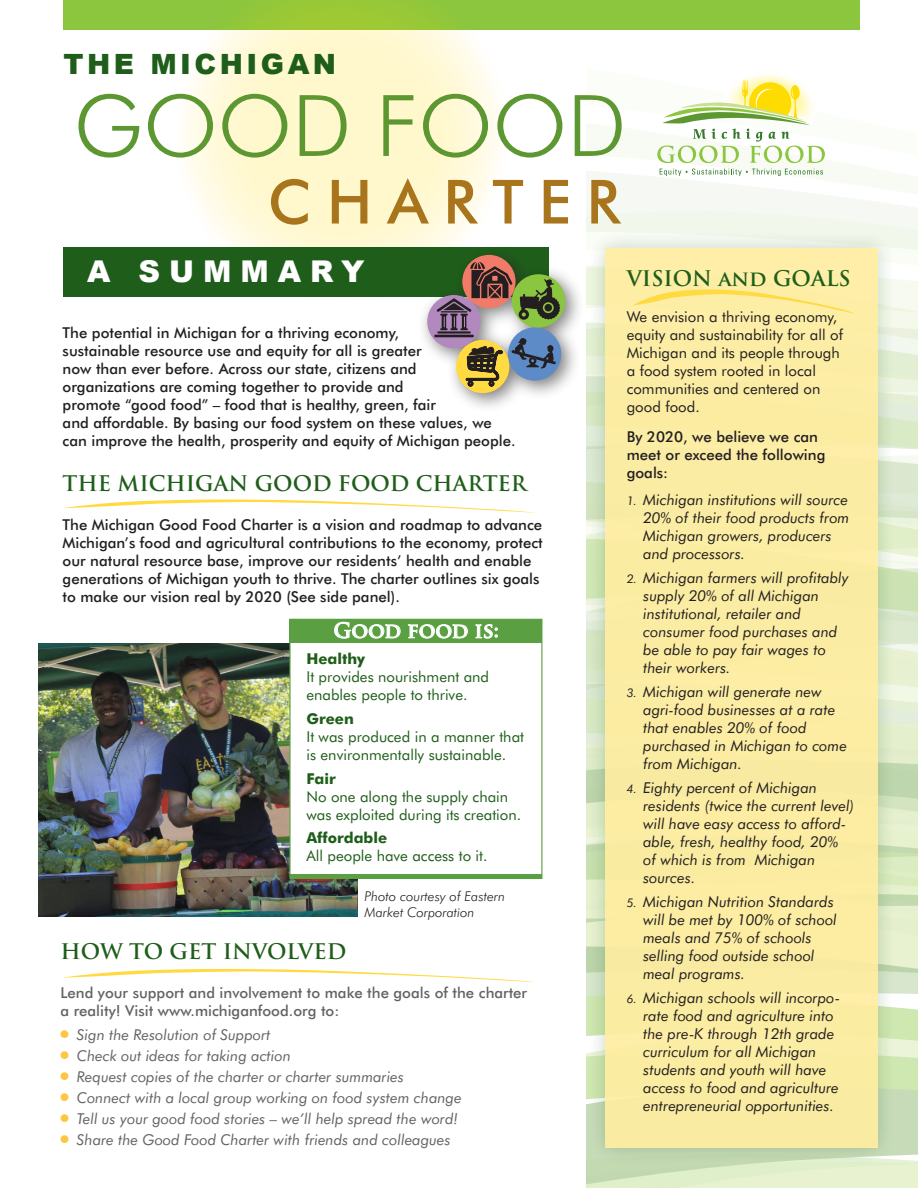
<style>
.page{position:relative;width:918px;height:1188px;background:#fff}
.page>*{position:absolute;margin:0;border:0;box-sizing:border-box;transform-origin:0 0}
.t1{font:300 85.05px "Futura BT";color:#5c9731}
.t2{font:500 61.05px "Futura BT";letter-spacing:.25em;color:#a8741c}
.t3{font:900 30px "Arial";letter-spacing:.3em;color:#fff}
.t4{font:900 27.9px "Arial";letter-spacing:.125em;color:#1f5e1a}
.subhead2{font:700 21px "Trajan Pro";color:#1f5e1a}
.t5{font:700 20.25px "Trajan Pro";color:#fff}
.header_text{font:italic 15px/18px "Futura BT";color:#231f20}
.main_text{font:500 15px/18px "Futura BT";color:#231f20}
.main_text-2{font:italic 15px "Futura BT";color:#636366}
.t6{font:15px "Futura BT";color:#1f5e1a}
.header_text-2{font:15px/18px "Futura BT";color:#231f20}
.main_text-3{font:500 15px "Futura BT";color:#636366}
.header_text-3{font:500 15px/18px "Futura BT";color:#231f20}
.t7{font:700 15px "Futura BT";color:#1f5e1a}
.main_text-4{font:italic 300 13.5px/16.2px "Futura BT";color:#231f20}
.s1{font-size:12px}
</style>
<div class="page">
<svg style="left:586px;top:124px;width:332px;height:126px;fill:#f6f9f3"></svg>
<svg style="left:896px;top:721px;width:22px;height:157px;background:#d7e7c2"></svg>
<svg style="left:896px;top:333px;width:22px;height:209px;background:#e3eed6"></svg>
<svg style="left:896px;top:878px;width:22px;height:209px;background:#dcebc6"></svg>
<div style="left:586px;top:229px;width:310px;height:937px;background:#1f5e1a;opacity:.28"></div>
<div style="left:605px;top:248px;width:273px;height:900px;background:#ffed9f"></div>
<svg style="left:633px;top:289px;width:221px;height:25px"></svg>
<svg style="left:657px;top:79px;width:168px;height:84px"></svg>
<svg style="left:660px;top:169px;width:163px;height:7px"></svg>
<svg style="left:63px;top:969px;width:471px;height:13px"></svg>
<div style="left:63px;top:0;width:797px;height:30px;background:#8bc63e"></div>
<svg style="left:63px;top:499px;width:472px;height:14px"></svg>
<svg style="left:184px;top:0;width:316px;height:247px;fill:#fff8ce"></svg>
<div style="left:63px;top:247px;width:486px;height:50px;background:#1f5e1a"></div>
<div style="left:417px;top:245px;width:168px;height:168px;background:#231f20;opacity:.58"></div>
<div style="left:508px;top:327px;width:53px;height:54px;background:#5d8bc8;border-radius:50%"></div>
<svg style="left:511px;top:338px;width:45px;height:31px"></svg>
<div style="left:456px;top:340px;width:53px;height:53px;background:#ffda41;border-radius:50%"></div>
<svg style="left:466px;top:346px;width:37px;height:40px"></svg>
<svg style="left:427px;top:295px;width:53px;height:53px"></svg>
<hr style="left:437px;top:331px;width:34px;height:3px;background:#231f20">
<hr style="left:434px;top:335px;width:40px;height:2px;background:#231f20">
<div style="left:512px;top:274px;width:53px;height:54px;background:#8bc640;border-radius:50%"></div>
<svg style="left:519px;top:279px;width:41px;height:41px"></svg>
<div style="left:462px;top:255px;width:54px;height:53px;background:#f17a69;border-radius:50%"></div>
<svg style="left:437px;top:262px;width:75px;height:68px"></svg>
<img style="left:39px;top:644px;width:318px;height:272px">
<div style="left:289px;top:619px;width:253px;height:260px;background:#fff;border:1px solid #5aa042"></div>
<div style="left:289px;top:619px;width:253px;height:24px;background:#5aa042"></div>
<div style="left:290px;top:874px;width:251px;height:5px;background:#5aa042"></div>
<svg style="left:334px;top:622px;width:67px;height:17px"></svg>
<svg style="left:408px;top:624px;width:60px;height:15px"></svg>
<svg style="left:475px;top:624px;width:23px;height:15px"></svg>
<svg style="left:586px;top:1153px;width:332px;height:35px;background:#d7e7c3"></svg>
<p class="t4" style="left:63px;top:49px;width:274px">THE MICHIGAN</p>
<p class="t1" style="left:74px;top:74px;width:554px">GOOD FOOD</p>
<p class="t2" style="left:268px;top:165px;width:354px">CHARTER</p>
<p class="t3" style="left:87px;top:255px;width:279px">A SUMMARY</p>
<p class="subhead2" style="left:627px;top:265px;width:226px">VISION and GOALS</p>
<p class="header_text-2" style="left:627px;top:307px;width:218px">We envision a thriving economy, equity and sustainability for all of<br>Michigan and its people through</p>
<p class="header_text-2" style="left:627px;top:361px;width:191px">a food system rooted in local</p>
<p class="header_text-2" style="left:627px;top:379px;width:195px">communities and centered on good food.</p>
<p class="header_text-3" style="left:627px;top:427px;width:200px">By 2020, we believe we can meet or exceed the following goals:</p>
<p class="header_text" style="left:643px;top:490px;width:208px;text-indent:-16px"><span class="s1">1.</span> Michigan institutions will source<br>20% of their food products from<br>Michigan growers, producers and processors.</p>
<p class="header_text" style="left:643px;top:568px;width:207px;text-indent:-16px"><span class="s1">2.</span> Michigan farmers will profitably supply 20% of all Michigan institutional, retailer and consumer food purchases and be able to pay fair wages to their workers.</p>
<p class="header_text" style="left:643px;top:682px;width:205px;text-indent:-16px"><span class="s1">3.</span> Michigan will generate new agri-food businesses at a rate that enables 20% of food purchased in Michigan to come from Michigan.</p>
<p class="header_text" style="left:643px;top:778px;width:213px;text-indent:-16px"><span class="s1">4.</span> Eighty percent of Michigan residents (twice the current level) will have easy access to afford&shy;able, fresh, healthy food, 20% of which is from Michigan sources.</p>
<p class="header_text" style="left:643px;top:892px;width:195px;text-indent:-16px"><span class="s1">5.</span> Michigan Nutrition Standards will be met by 100% of school meals and 75% of schools selling food outside school meal programs.</p>
<p class="header_text" style="left:643px;top:988px;width:198px;text-indent:-16px"><span class="s1">6.</span> Michigan schools will incorpo&shy;rate food and agriculture into the pre-K through 12th grade curriculum for all Michigan students and youth will have access to food and agriculture entrepreneurial opportunities.</p>
<p class="main_text" style="left:63px;top:323px;width:338px">The potential in Michigan for a thriving economy,</p>
<p class="main_text" style="left:63px;top:341px;width:360px">sustainable resource use and equity for all is greater</p>
<p class="main_text" style="left:63px;top:359px;width:356px">now than ever before. Across our state, citizens and</p>
<p class="main_text" style="left:63px;top:377px;width:342px">organizations are coming together to provide and</p>
<p class="main_text" style="left:63px;top:395px;width:375px">promote “good food” – food that is healthy, green, fair</p>
<p class="main_text" style="left:63px;top:413px;width:431px">and affordable. By basing our food system on these values, we</p>
<p class="main_text" style="left:63px;top:431px;width:454px">can improve the health, prosperity and equity of Michigan people.</p>
<p class="subhead2" style="left:63px;top:470px;width:466px">THE MICHIGAN GOOD FOOD CHARTER</p>
<p class="main_text" style="left:63px;top:515px;width:482px">The Michigan Good Food Charter is a vision and roadmap to advance Michigan’s food and agricultural contributions to the economy, protect our natural resource base, improve our residents’ health and enable generations of Michigan youth to thrive. The charter outlines six goals</p>
<p class="main_text" style="left:63px;top:587px;width:339px">to make our vision real by 2020 (See side panel).</p>
<p class="t5" style="left:333px;top:618px;width:167px">Good food is:</p>
<p class="t7" style="left:306px;top:650px;width:60px">Healthy</p>
<p class="t6" style="left:306px;top:668px;width:184px">It provides nourishment and</p>
<p class="t6" style="left:306px;top:686px;width:163px">enables people to thrive.</p>
<p class="t7" style="left:306px;top:710px;width:49px">Green</p>
<p class="t6" style="left:306px;top:728px;width:219px">It was produced in a manner that</p>
<p class="t6" style="left:306px;top:746px;width:201px">is environmentally sustainable.</p>
<p class="t7" style="left:306px;top:769px;width:31px">Fair</p>
<p class="t6" style="left:306px;top:787px;width:203px">No one along the supply chain</p>
<p class="t6" style="left:306px;top:805px;width:216px">was exploited during its creation.</p>
<p class="t7" style="left:306px;top:829px;width:82px">Affordable</p>
<p class="t6" style="left:306px;top:847px;width:183px">All people have access to it.</p>
<p class="main_text-4" style="left:364px;top:888px;width:142px">Photo courtesy of Eastern<br>Market Corporation</p>
<p class="subhead2" style="left:60px;top:938px;width:287px">HOW TO GET INVOLVED</p>
<p class="main_text-3" style="left:60px;top:983px;width:468px">Lend your support and involvement to make the goals of the charter</p>
<p class="main_text-3" style="left:60px;top:1001px;width:280px">a reality! Visit www.michiganfood.org to:</p>
<p class="main_text-2" style="left:77px;top:1025px;width:195px">Sign the Resolution of Support</p>
<p class="main_text-2" style="left:77px;top:1046px;width:215px">Check out ideas for taking action</p>
<p class="main_text-2" style="left:77px;top:1067px;width:329px">Request copies of the charter or charter summaries</p>
<p class="main_text-2" style="left:77px;top:1088px;width:386px">Connect with a local group working on food system change</p>
<p class="main_text-2" style="left:77px;top:1109px;width:383px">Tell us your good food stories – we’ll help spread the word!</p>
<p class="main_text-2" style="left:77px;top:1130px;width:375px">Share the Good Food Charter with friends and colleagues</p>
</div>
